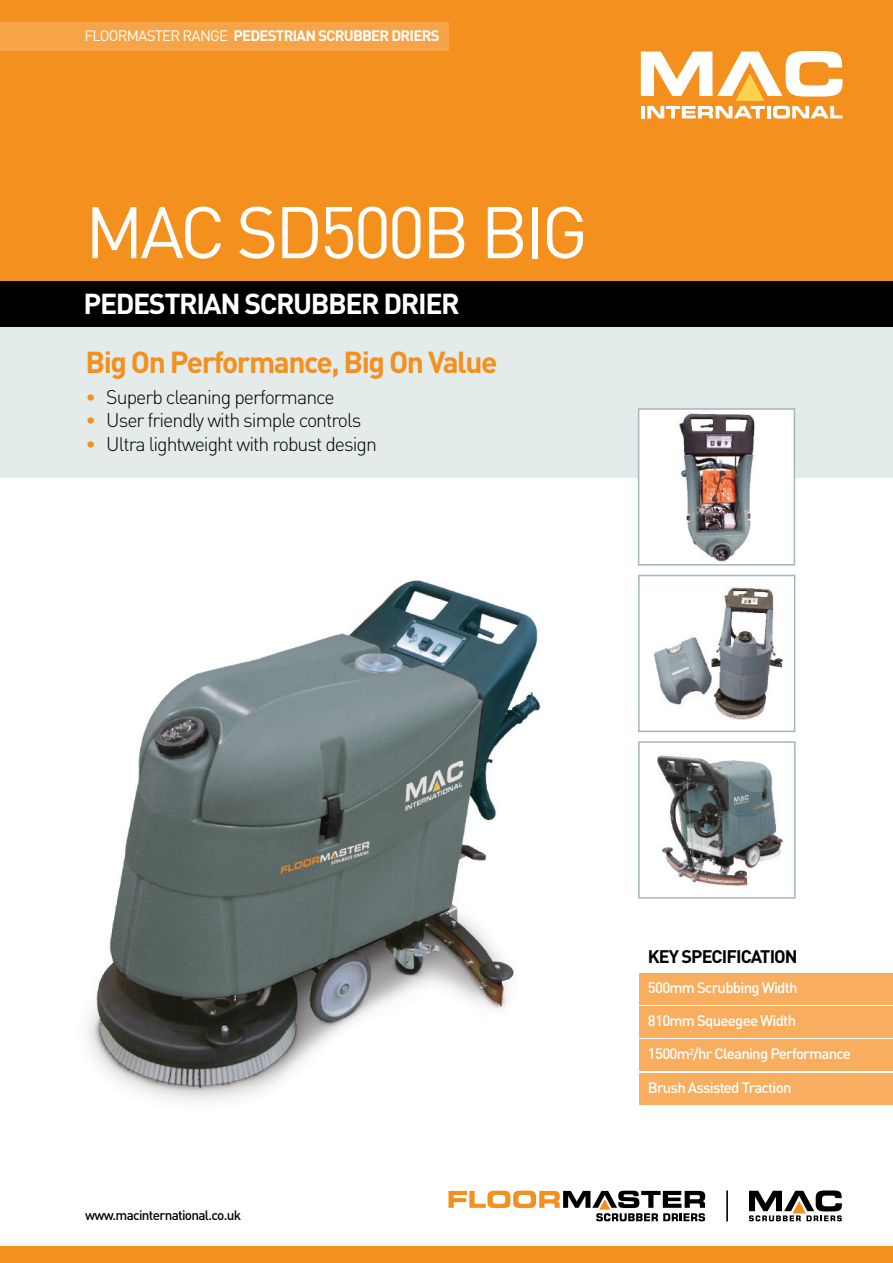
<style>
.page{position:relative;width:893px;height:1263px;background:#fff}
.page>*{position:absolute;margin:0;border:0;box-sizing:border-box;transform-origin:0 0}
.t1{font:72px "DIN";letter-spacing:-.05em;color:#fff}
.t2{font:700 30px "DIN";letter-spacing:-.05em;color:#f4901d}
.t3{font:700 28.5px "DIN";letter-spacing:-.05em;color:#fff}
.t4{font:300 19.5px "DIN";letter-spacing:-.05em;color:#000}
.t5{font:700 18px "DIN";letter-spacing:-.05em;color:#000}
.t6{font:500 15px "DIN";letter-spacing:-.05em;color:#fff}
.t7{font:700 15px "DIN";letter-spacing:-.05em;color:#fff}
.t8{font:500 13.5px "DIN";letter-spacing:-.05em;color:#000}
.s1{font-weight:400}
.s2{color:#f4901d}
</style>
<div class="page">
<div style="left:0;top:0;width:893px;height:327px;background:#f4901d"></div>
<svg style="left:641px;top:51px;width:202px;height:68px"></svg>
<div style="left:0;top:281px;width:893px;height:46px;background:#000"></div>
<div style="left:0;top:327px;width:893px;height:151px;background:#e3ebeb"></div>
<div style="left:0;top:1246px;width:893px;height:17px;background:#f4901d"></div>
<img style="left:654px;top:587px;width:129px;height:133px">
<div style="left:638px;top:575px;width:157px;height:157px;border:2px solid #a4b7ba"></div>
<div style="left:639px;top:410px;width:155px;height:154px;background:#fff"></div>
<img style="left:679px;top:413px;width:76px;height:149px">
<div style="left:638px;top:408px;width:157px;height:158px;border:2px solid #a4b7ba"></div>
<img style="left:657px;top:755px;width:126px;height:131px">
<div style="left:638px;top:741px;width:157px;height:158px;border:2px solid #a4b7ba"></div>
<img style="left:88px;top:580px;width:453px;height:522px">
<svg style="left:749px;top:1190px;width:93px;height:31px"></svg>
<div style="left:0;top:23px;width:449px;height:28px;background:#f7a449"></div>
<svg style="left:448px;top:1191px;width:257px;height:30px"></svg>
<hr style="left:726px;top:1190px;width:2px;height:31px;background:#000">
<div style="left:639px;top:972px;width:254px;height:32px;background:#f8ae5e"></div>
<div style="left:639px;top:1006px;width:254px;height:32px;background:#f8ae5e"></div>
<div style="left:639px;top:1039px;width:254px;height:32px;background:#f8ae5e"></div>
<div style="left:639px;top:1073px;width:254px;height:32px;background:#f8ae5e"></div>
<p class="t7" style="left:85px;top:31px;width:357px"><span class="s1">FLOORMASTER RANGE</span> PEDESTRIAN SCRUBBER DRIERS</p>
<h1 class="t1" style="left:85px;top:207px;width:505px">MAC SD500B BIG</h1>
<h3 class="t3" style="left:84px;top:294px;width:378px">PEDESTRIAN SCRUBBER DRIER</h3>
<h2 class="t2" style="left:85px;top:351px;width:414px">Big On Performance, Big On Value</h2>
<p class="t4" style="left:85px;top:386px;width:251px"><span class="s2">•</span> Superb cleaning performance</p>
<p class="t4" style="left:85px;top:409px;width:278px"><span class="s2">•</span> User friendly with simple controls</p>
<p class="t4" style="left:85px;top:433px;width:293px"><span class="s2">•</span> Ultra lightweight with robust design</p>
<p class="t8" style="left:85px;top:1208px;width:158px">www.macinternational.co.uk</p>
<p class="t5" style="left:648px;top:950px;width:151px">KEY SPECIFICATION</p>
<p class="t6" style="left:648px;top:979px;width:151px">500mm Scrubbing Width</p>
<p class="t6" style="left:648px;top:1012px;width:150px">810mm Squeegee Width</p>
<p class="t6" style="left:648px;top:1045px;width:204px">1500m<sup>2</sup>/hr Cleaning Performance</p>
<p class="t6" style="left:648px;top:1079px;width:145px">Brush Assisted Traction</p>
</div>
